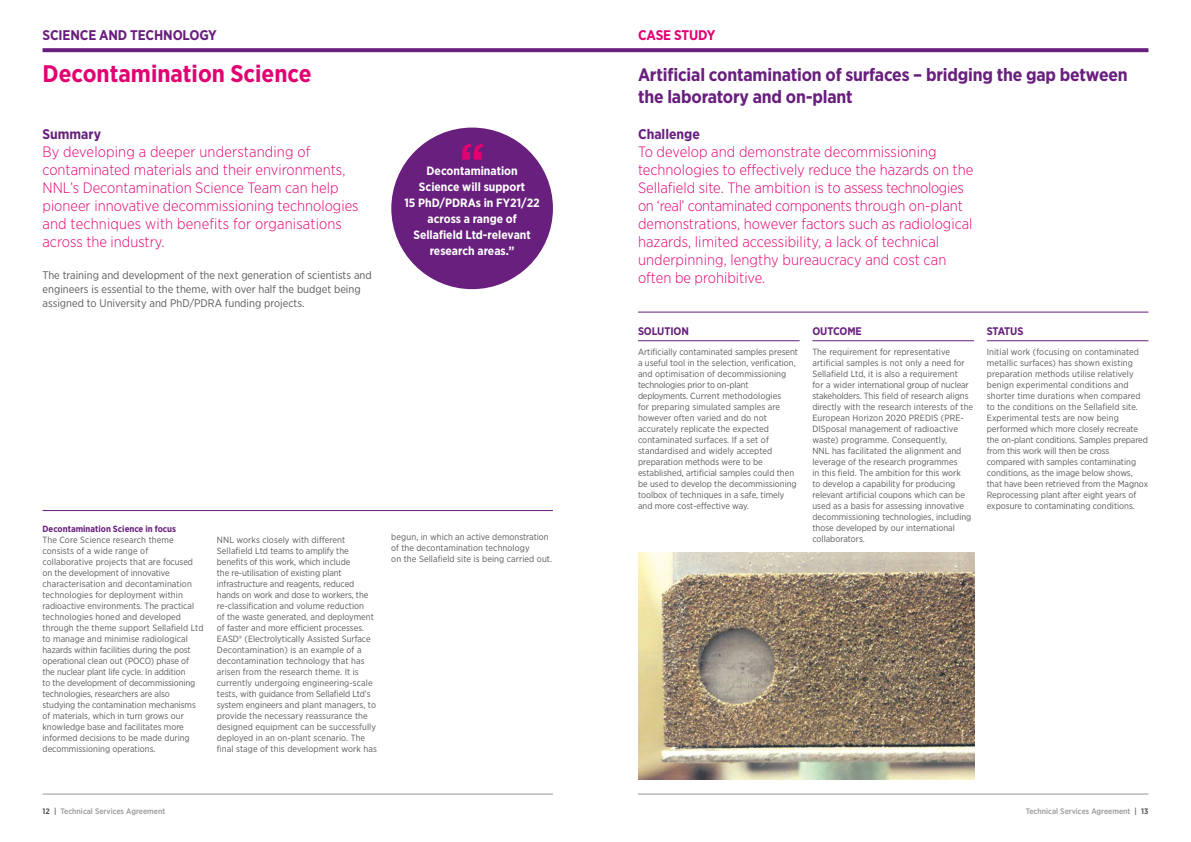
<style>
.page{position:relative;width:1191px;height:842px;background:#fff}
.page>*{position:absolute;margin:0;border:0;box-sizing:border-box;transform-origin:0 0}
.t1{font:700 50px "Gotham Narrow";color:#e10272}
.t2{font:700 24px "Gotham Narrow";color:#e10272}
.t3{font:700 18px/22px "Gotham Narrow";letter-spacing:-.01em;color:#681f7d}
.t4{font:300 15px/18px "Gotham Narrow";color:#e10272}
.t5{font:700 14px "Gotham Narrow";letter-spacing:-.01em;color:#681f7d}
.t6{font:700 14px "Gotham Narrow";letter-spacing:-.01em;color:#e10272}
.t7{font:700 12px/16px "Gotham Narrow";color:#fff;text-align:center}
.t8{font:11px/14px "Gotham Narrow";color:#5a5a5d}
.t9{font:700 11px "Gotham Narrow";letter-spacing:-.01em;color:#681f7d}
.t10{font:9px/11px "Gotham Narrow";color:#5a5a5d}
.t11{font:700 9px "Gotham Narrow";color:#681f7d}
.t12{font:500 8px "Gotham Narrow";color:#95979a}
.s1{font-weight:700;color:#5a5a5d}
.s2{color:#5a5a5d}
</style>
<div class="page">
<hr style="left:43px;top:794px;width:510px;height:1px;background:#95979a">
<hr style="left:638px;top:794px;width:510px;height:1px;background:#95979a">
<hr style="left:638px;top:340px;width:161px;height:1px;background:#681f7d">
<svg style="left:43px;top:48px;width:1105px;height:4px;background:#6f2983"></svg>
<hr style="left:638px;top:312px;width:510px;height:1px;background:#681f7d">
<hr style="left:43px;top:510px;width:510px;height:1px;background:#681f7d">
<div style="left:391px;top:128px;width:162px;height:161px;background:#681f7d;border-radius:50%"></div>
<hr style="left:812px;top:340px;width:162px;height:1px;background:#681f7d">
<hr style="left:986px;top:340px;width:162px;height:1px;background:#681f7d">
<img style="left:638px;top:553px;width:336px;height:227px">
<p class="t5" style="left:43px;top:26px;width:176px">SCIENCE AND TECHNOLOGY</p>
<p class="t6" style="left:638px;top:26px;width:79px">CASE STUDY</p>
<p class="t3" style="left:638px;top:64px;width:491px">Artificial contamination of surfaces – bridging the gap between the laboratory and on-plant</p>
<p class="t2" style="left:43px;top:58px;width:271px">Decontamination Science</p>
<p class="t5" style="left:43px;top:125px;width:60px">Summary</p>
<p class="t4" style="left:43px;top:142px;width:318px">By developing a deeper understanding of contaminated materials and their environments, NNL’s Decontamination Science Team can help pioneer innovative decommissioning technologies and techniques with benefits for organisations across the industry.</p>
<p class="t8" style="left:43px;top:268px;width:331px">The training and development of the next generation of scientists and engineers is essential to the theme, with over half the budget being assigned to University and PhD/PDRA funding projects.</p>
<p class="t1" style="left:459px;top:129px;width:27px">“</p>
<p class="t7" style="left:404px;top:195px;width:137px">15 PhD/PDRAs in FY21/22 across a range of<br>Sellafield Ltd-relevant research areas.”</p>
<p class="t7" style="left:426px;top:163px;width:93px">Decontamination</p>
<p class="t7" style="left:419px;top:179px;width:108px">Science will support</p>
<p class="t11" style="left:43px;top:523px;width:135px">Decontamination Science in focus</p>
<p class="t10" style="left:43px;top:534px;width:162px">The Core Science research theme consists of a wide range of<br>collaborative projects that are focused on the development of innovative characterisation and decontamination technologies for deployment within radioactive environments. The practical technologies honed and developed through the theme support Sellafield Ltd to manage and minimise radiological hazards within facilities during the post operational clean out (POCO) phase of the nuclear plant life cycle. In addition<br>to the development of decommissioning technologies, researchers are also studying the contamination mechanisms of materials, which in turn grows our knowledge base and facilitates more informed decisions to be made during decommissioning operations.</p>
<p class="t10" style="left:217px;top:534px;width:161px">NNL works closely with different Sellafield Ltd teams to amplify the benefits of this work, which include<br>the re-utilisation of existing plant infrastructure and reagents, reduced hands on work and dose to workers, the re-classification and volume reduction<br>of the waste generated, and deployment of faster and more efficient processes.<br>EASD® (Electrolytically Assisted Surface Decontamination) is an example of a decontamination technology that has arisen from the research theme. It is currently undergoing engineering-scale tests, with guidance from Sellafield Ltd’s system engineers and plant managers, to provide the necessary reassurance the designed equipment can be successfully deployed in an on-plant scenario. The final stage of this development work has</p>
<p class="t10" style="left:391px;top:532px;width:159px">begun, in which an active demonstration</p>
<p class="t10" style="left:391px;top:543px;width:140px">of the decontamination technology</p>
<p class="t10" style="left:391px;top:554px;width:162px">on the Sellafield site is being carried out.</p>
<p class="t5" style="left:638px;top:125px;width:63px">Challenge</p>
<p class="t4" style="left:638px;top:142px;width:337px">To develop and demonstrate decommissioning technologies to effectively reduce the hazards on the Sellafield site. The ambition is to assess technologies on ‘real’ contaminated components through on-plant demonstrations, however factors such as radiological hazards, limited accessibility, a lack of technical underpinning, lengthy bureaucracy and cost can often be prohibitive.</p>
<p class="t9" style="left:638px;top:324px;width:52px">SOLUTION</p>
<p class="t10" style="left:638px;top:346px;width:162px">Artificially contaminated samples present a useful tool in the selection, verification, and optimisation of decommissioning technologies prior to on-plant deployments. Current methodologies<br>for preparing simulated samples are however often varied and do not accurately replicate the expected contaminated surfaces. If a set of standardised and widely accepted preparation methods were to be established, artificial samples could then be used to develop the decommissioning toolbox of techniques in a safe, timely and more cost-effective way.</p>
<p class="t9" style="left:812px;top:324px;width:51px">OUTCOME</p>
<p class="t10" style="left:812px;top:346px;width:162px">The requirement for representative artificial samples is not only a need for Sellafield Ltd, it is also a requirement<br>for a wider international group of nuclear stakeholders. This field of research aligns directly with the research interests of the European Horizon 2020 PREDIS (PRE-DISposal management of radioactive waste) programme. Consequently,<br>NNL has facilitated the alignment and leverage of the research programmes<br>in this field. The ambition for this work<br>to develop a capability for producing relevant artificial coupons which can be used as a basis for assessing innovative decommissioning technologies, including those developed by our international collaborators.</p>
<p class="t9" style="left:986px;top:324px;width:38px">STATUS</p>
<p class="t10" style="left:986px;top:346px;width:163px">Initial work (focusing on contaminated metallic surfaces) has shown existing preparation methods utilise relatively benign experimental conditions and shorter time durations when compared to the conditions on the Sellafield site.<br>Experimental tests are now being performed which more closely recreate the on-plant conditions. Samples prepared from this work will then be cross compared with samples contaminating conditions, as the image below shows, that have been retrieved from the Magnox Reprocessing plant after eight years of exposure to contaminating conditions.</p>
<p class="t12" style="left:43px;top:806px;width:124px"><span class="s1">12</span> <span class="s2">|</span> Technical Services Agreement</p>
<p class="t12" style="left:1025px;top:806px;width:124px">Technical Services Agreement <span class="s2">|</span> <span class="s1">13</span></p>
</div>
